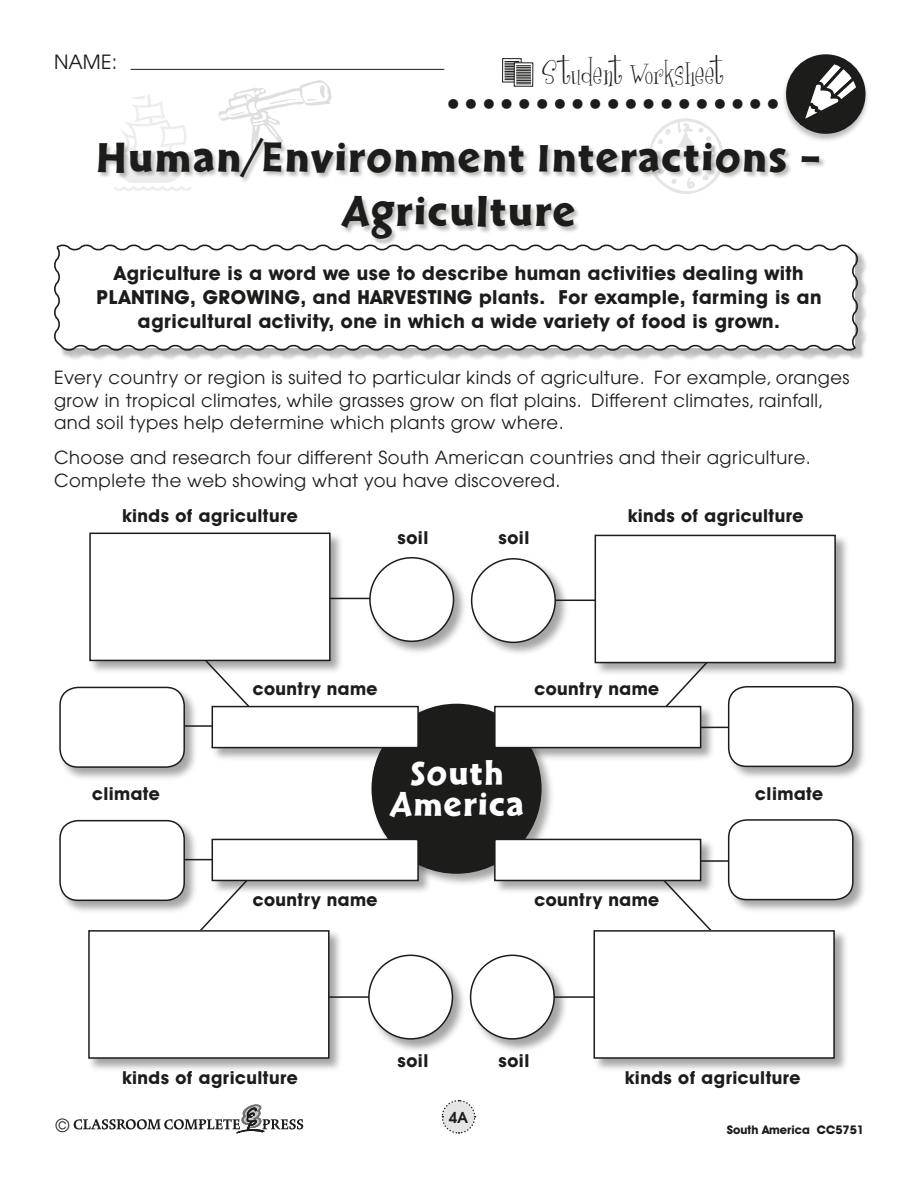
<style>
.page{position:relative;width:918px;height:1188px;background:#fff}
.page>*{position:absolute;margin:0;border:0;box-sizing:border-box;transform-origin:0 0}
.t1{font:45px "Cal Sans Heavy KB";letter-spacing:.035em;color:#1c1c1a}
.t2{font:700 42px "Futura";color:#1c1c1a}
.t3{font:36px "Cal Sans Heavy KB";letter-spacing:.04em;color:#fff}
.t4{font:31.5px "Girlsare Weird";letter-spacing:.01em;color:#1c1c1a}
.Bold_Question_Style{font:700 19.5px/24px "Avant Garde IT Cby BT";letter-spacing:.025em;color:#1c1c1a;text-align:center}
.t5{font:19.5px "Avant Garde";color:#1c1c1a}
.Bold_Question_Style-2{font:18px/22.5px "Avant Garde";letter-spacing:.025em;color:#1c1c1a}
.Bold_Question_Style-3{font:700 18px "Avant Garde IT Cby BT";letter-spacing:.025em;color:#1c1c1a}
.t6{font:600 15px "Avant Garde";color:#1c1c1a}
.t7{font:700 12px "Avant Garde IT Cby BT";color:#1c1c1a}
</style>
<div class="page">
<svg style="left:441px;top:1099px;width:35px;height:35px"></svg>
<svg style="left:74px;top:1104px;width:229px;height:29px"></svg>
<hr style="left:131px;top:69px;width:313px;height:1px;background:#1c1c1a">
<div style="left:780px;top:53px;width:91px;height:91px;background:#1c1c1a;opacity:.3"></div>
<div style="left:786px;top:54px;width:80px;height:80px;background:#1c1c1a;border-radius:50%"></div>
<svg style="left:799px;top:55px;width:67px;height:71px"></svg>
<div style="left:502px;top:58px;width:20px;height:24px;border:1px solid #1c1c1a"></div>
<div style="left:514px;top:62px;width:19px;height:25px;border:1px solid #1c1c1a"></div>
<svg style="left:504px;top:61px;width:27px;height:24px"></svg>
<hr style="left:171px;top:725px;width:61px;height:2px;background:#1c1c1a">
<hr style="left:171px;top:859px;width:61px;height:1px;background:#1c1c1a">
<svg style="left:219px;top:676px;width:29px;height:28px"></svg>
<svg style="left:201px;top:896px;width:33px;height:33px"></svg>
<hr style="left:318px;top:996px;width:68px;height:2px;background:#1c1c1a">
<hr style="left:314px;top:598px;width:85px;height:1px;background:#1c1c1a">
<svg style="left:121px;top:94px;width:65px;height:44px"></svg>
<svg style="left:219px;top:80px;width:113px;height:58px"></svg>
<svg style="left:653px;top:118px;width:66px;height:20px"></svg>
<div style="left:57px;top:247px;width:812px;height:115px;background:#1c1c1a;opacity:.3"></div>
<svg style="left:54px;top:244px;width:806px;height:109px"></svg>
<div style="left:98px;top:138px;width:729px;height:108px;background:#1c1c1a;opacity:.3"></div>
<div style="left:370px;top:702px;width:186px;height:186px;background:#1c1c1a;opacity:.4"></div>
<div style="left:372px;top:704px;width:169px;height:169px;background:#1c1c1a;border-radius:50%"></div>
<div style="left:88px;top:531px;width:257px;height:145px;background:#1c1c1a;opacity:.4"></div>
<div style="left:90px;top:533px;width:240px;height:127px;background:#fff"></div>
<div style="left:89px;top:533px;width:242px;height:128px;border:2px solid #1c1c1a"></div>
<div style="left:368px;top:556px;width:101px;height:100px;background:#1c1c1a;opacity:.4"></div>
<div style="left:370px;top:558px;width:84px;height:83px;background:#fff;border-radius:50%"></div>
<div style="left:369px;top:557px;width:85px;height:85px;border:2px solid #1c1c1a;border-radius:50%"></div>
<div style="left:210px;top:704px;width:224px;height:59px;background:#1c1c1a;opacity:.4"></div>
<div style="left:212px;top:707px;width:206px;height:41px;background:#fff"></div>
<div style="left:212px;top:706px;width:207px;height:42px;border:2px solid #1c1c1a"></div>
<div style="left:210px;top:837px;width:224px;height:59px;background:#1c1c1a;opacity:.4"></div>
<div style="left:212px;top:839px;width:206px;height:41px;background:#fff"></div>
<div style="left:212px;top:839px;width:207px;height:42px;border:2px solid #1c1c1a"></div>
<div style="left:58px;top:685px;width:142px;height:97px;background:#1c1c1a;opacity:.4"></div>
<div style="left:60px;top:687px;width:124px;height:80px;background:#fff;border-radius:18px"></div>
<div style="left:59px;top:687px;width:126px;height:81px;border:2px solid #1c1c1a;border-radius:18px"></div>
<div style="left:58px;top:818px;width:142px;height:98px;background:#1c1c1a;opacity:.4"></div>
<div style="left:60px;top:821px;width:124px;height:79px;background:#fff;border-radius:18px"></div>
<div style="left:59px;top:820px;width:126px;height:81px;border:2px solid #1c1c1a;border-radius:18px"></div>
<div style="left:87px;top:929px;width:257px;height:144px;background:#1c1c1a;opacity:.4"></div>
<div style="left:89px;top:931px;width:240px;height:127px;background:#fff"></div>
<div style="left:88px;top:930px;width:242px;height:129px;border:2px solid #1c1c1a"></div>
<div style="left:367px;top:953px;width:101px;height:101px;background:#1c1c1a;opacity:.4"></div>
<div style="left:369px;top:955px;width:83px;height:84px;background:#fff;border-radius:50%"></div>
<div style="left:368px;top:955px;width:85px;height:85px;border:2px solid #1c1c1a;border-radius:50%"></div>
<hr style="left:681px;top:860px;width:61px;height:2px;background:#1c1c1a">
<hr style="left:681px;top:727px;width:61px;height:1px;background:#1c1c1a">
<svg style="left:677px;top:896px;width:34px;height:33px"></svg>
<svg style="left:667px;top:678px;width:27px;height:26px"></svg>
<hr style="left:538px;top:600px;width:68px;height:1px;background:#1c1c1a">
<hr style="left:525px;top:996px;width:86px;height:2px;background:#1c1c1a">
<div style="left:592px;top:929px;width:257px;height:144px;background:#1c1c1a;opacity:.4"></div>
<div style="left:594px;top:931px;width:240px;height:127px;background:#fff"></div>
<div style="left:594px;top:930px;width:241px;height:129px;border:2px solid #1c1c1a"></div>
<div style="left:468px;top:953px;width:101px;height:101px;background:#1c1c1a;opacity:.4"></div>
<div style="left:471px;top:955px;width:83px;height:84px;background:#fff;border-radius:50%"></div>
<div style="left:470px;top:955px;width:85px;height:85px;border:2px solid #1c1c1a;border-radius:50%"></div>
<div style="left:493px;top:837px;width:223px;height:59px;background:#1c1c1a;opacity:.4"></div>
<div style="left:495px;top:839px;width:206px;height:41px;background:#fff"></div>
<div style="left:494px;top:839px;width:207px;height:42px;border:2px solid #1c1c1a"></div>
<div style="left:493px;top:704px;width:223px;height:59px;background:#1c1c1a;opacity:.4"></div>
<div style="left:495px;top:707px;width:206px;height:41px;background:#fff"></div>
<div style="left:494px;top:706px;width:207px;height:42px;border:2px solid #1c1c1a"></div>
<div style="left:726px;top:818px;width:142px;height:97px;background:#1c1c1a;opacity:.4"></div>
<div style="left:729px;top:820px;width:124px;height:80px;background:#fff;border-radius:18px"></div>
<div style="left:728px;top:819px;width:126px;height:81px;border:2px solid #1c1c1a;border-radius:18px"></div>
<div style="left:726px;top:684px;width:142px;height:98px;background:#1c1c1a;opacity:.4"></div>
<div style="left:729px;top:687px;width:124px;height:79px;background:#fff;border-radius:18px"></div>
<div style="left:728px;top:686px;width:126px;height:81px;border:2px solid #1c1c1a;border-radius:18px"></div>
<div style="left:593px;top:533px;width:257px;height:145px;background:#1c1c1a;opacity:.4"></div>
<div style="left:595px;top:535px;width:240px;height:128px;background:#fff"></div>
<div style="left:595px;top:535px;width:241px;height:128px;border:2px solid #1c1c1a"></div>
<div style="left:469px;top:557px;width:101px;height:101px;background:#1c1c1a;opacity:.4"></div>
<div style="left:472px;top:559px;width:83px;height:83px;background:#fff;border-radius:50%"></div>
<div style="left:471px;top:558px;width:85px;height:85px;border:2px solid #1c1c1a;border-radius:50%"></div>
<p class="t5" style="left:54px;top:51px;width:65px">NAME:</p>
<h3 class="t4" style="left:542px;top:55px;width:184px">Student Worksheet</h3>
<h2 class="t2" style="left:446px;top:64px;width:336px">...................</h2>
<p class="t1" style="left:97px;top:131px;width:726px">Human/Environment Interactions –</p>
<p class="t1" style="left:343px;top:185px;width:235px">Agriculture</p>
<p class="Bold_Question_Style" style="left:96px;top:260px;width:727px">Agriculture is a word we use to describe human activities dealing with<br>PLANTING, GROWING, and HARVESTING plants. For example, farming is an agricultural activity, one in which a wide variety of food is grown.</p>
<p class="Bold_Question_Style-2" style="left:54px;top:366px;width:797px">Every country or region is suited to particular kinds of agriculture. For example, oranges grow in tropical climates, while grasses grow on flat plains. Different climates, rainfall, and soil types help determine which plants grow where.</p>
<p class="Bold_Question_Style-2" style="left:54px;top:447px;width:758px">Choose and research four different South American countries and their agriculture.<br>Complete the web showing what you have discovered.</p>
<p class="Bold_Question_Style-3" style="left:122px;top:505px;width:177px">kinds of agriculture</p>
<p class="Bold_Question_Style-3" style="left:628px;top:505px;width:177px">kinds of agriculture</p>
<p class="Bold_Question_Style-3" style="left:92px;top:783px;width:69px">climate</p>
<p class="Bold_Question_Style-3" style="left:398px;top:527px;width:32px">soil</p>
<p class="Bold_Question_Style-3" style="left:499px;top:527px;width:32px">soil</p>
<p class="Bold_Question_Style-3" style="left:253px;top:678px;width:126px">country name</p>
<p class="Bold_Question_Style-3" style="left:535px;top:678px;width:126px">country name</p>
<p class="t3" style="left:410px;top:752px;width:95px">South</p>
<p class="t3" style="left:390px;top:783px;width:135px">America</p>
<p class="Bold_Question_Style-3" style="left:253px;top:888px;width:126px">country name</p>
<p class="Bold_Question_Style-3" style="left:535px;top:888px;width:126px">country name</p>
<p class="Bold_Question_Style-3" style="left:755px;top:783px;width:69px">climate</p>
<p class="Bold_Question_Style-3" style="left:122px;top:1067px;width:177px">kinds of agriculture</p>
<p class="Bold_Question_Style-3" style="left:398px;top:1050px;width:32px">soil</p>
<p class="Bold_Question_Style-3" style="left:499px;top:1050px;width:32px">soil</p>
<p class="Bold_Question_Style-3" style="left:625px;top:1067px;width:177px">kinds of agriculture</p>
<p class="t6" style="left:449px;top:1107px;width:21px">4A</p>
<p class="Bold_Question_Style-2" style="left:56px;top:1114px;width:15px">©</p>
<p class="t7" style="left:727px;top:1122px;width:139px">South America CC5751</p>
</div>
